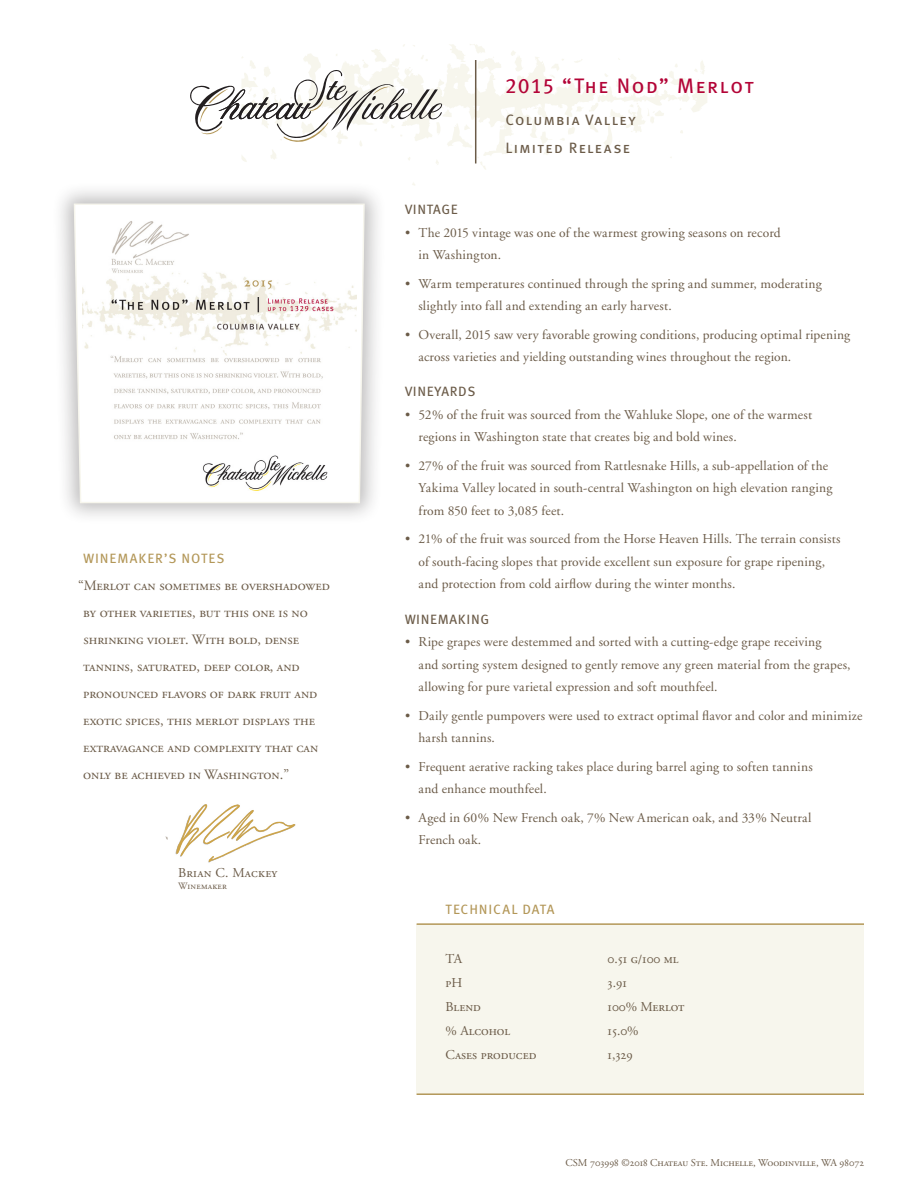
<style>
.page{position:relative;width:918px;height:1188px;background:#fff}
.page>*{position:absolute;margin:0;border:0;box-sizing:border-box;transform-origin:0 0}
.Varietal_-_Red{font:21px "Meta Plus Book Caps";letter-spacing:.07em;color:#b30437}
._02_Origin_limited_r{font:15px "Meta Bank Book Caps";letter-spacing:.09em;color:#6b5b48}
._07_Winemaker_Notes{font:14.25px/27px "Adobe Garamond Regular SC";color:#6b5b48}
.t1{font:13.5px/22.5px "Adobe Garamond";letter-spacing:.01em;color:#6b5b48}
._06_Tech_Data{font:13.5px "Adobe Garamond Regular SC";color:#6b5b48}
._05_Winemaker_Notes{font:13.5px "Meta Bank Book Caps";letter-spacing:.065em;color:#b39758}
._03_Subhead{font:13.5px "Meta Bank Book Caps";letter-spacing:.05em;color:#6b5b48}
._08_Winemaker_Name{font:13.5px "Adobe Garamond Regular SC";letter-spacing:.02em;color:#6b5b48}
._10_Legal{font:10.5px "Adobe Garamond Regular SC";color:#6b5b48}
._09_winemaker_title{font:9.75px "Adobe Garamond Regular SC";letter-spacing:.02em;color:#6b5b48}
</style>
<div class="page">
<div style="left:417px;top:925px;width:447px;height:170px;background:#f7f6ed"></div>
<hr style="left:417px;top:923px;width:447px;height:2px;background:#b39758">
<hr style="left:417px;top:1093px;width:447px;height:2px;background:#b39758">
<svg style="left:176px;top:804px;width:120px;height:59px"></svg>
<svg style="left:190px;top:44px;width:517px;height:126px"></svg>
<div style="left:52px;top:181px;width:334px;height:344px;background:#231f20;opacity:.3"></div>
<svg style="left:73px;top:203px;width:292px;height:301px"></svg>
<p class="_05_Winemaker_Notes" style="left:83px;top:550px;width:143px">WINEMAKER’S NOTES</p>
<p class="_07_Winemaker_Notes" style="left:83px;top:572px;width:248px;text-indent:-5px">“Merlot can sometimes be overshadowed by other varieties, but this one is no shrinking violet. With bold, dense tannins, saturated, deep color, and pronounced flavors of dark fruit and exotic spices, this merlot displays the extravagance and complexity that can only be achieved in Washington.”</p>
<p class="_08_Winemaker_Name" style="left:178px;top:865px;width:101px">Brian C. Mackey</p>
<p class="_09_winemaker_title" style="left:178px;top:880px;width:50px">Winemaker</p>
<p class="Varietal_-_Red" style="left:506px;top:74px;width:250px">2015 “The Nod” Merlot</p>
<p class="_02_Origin_limited_r" style="left:506px;top:111px;width:132px">Columbia Valley</p>
<p class="_02_Origin_limited_r" style="left:506px;top:139px;width:126px">Limited Release</p>
<p class="_03_Subhead" style="left:405px;top:202px;width:54px">VINTAGE</p>
<p class="t1" style="left:418px;top:222px;width:364px;text-indent:-14px">• The 2015 vintage was one of the warmest growing seasons on record in Washington.</p>
<p class="t1" style="left:418px;top:273px;width:405px;text-indent:-14px">• Warm temperatures continued through the spring and summer, moderating slightly into fall and extending an early harvest.</p>
<p class="t1" style="left:418px;top:324px;width:433px;text-indent:-14px">• Overall, 2015 saw very favorable growing conditions, producing optimal ripening across varieties and yielding outstanding wines throughout the region.</p>
<p class="_03_Subhead" style="left:405px;top:384px;width:72px">VINEYARDS</p>
<p class="t1" style="left:418px;top:404px;width:395px;text-indent:-14px">• 52% of the fruit was sourced from the Wahluke Slope, one of the warmest regions in Washington state that creates big and bold wines.</p>
<p class="t1" style="left:418px;top:455px;width:415px;text-indent:-14px">• 27% of the fruit was sourced from Rattlesnake Hills, a sub-appellation of the<br>Yakima Valley located in south-central Washington on high elevation ranging from 850 feet to 3,085 feet.</p>
<p class="t1" style="left:418px;top:528px;width:424px;text-indent:-14px">• 21% of the fruit was sourced from the Horse Heaven Hills. The terrain consists of south-facing slopes that provide excellent sun exposure for grape ripening, and protection from cold airflow during the winter months.</p>
<p class="_03_Subhead" style="left:405px;top:611px;width:86px">WINEMAKING</p>
<p class="t1" style="left:418px;top:631px;width:434px;text-indent:-14px">• Ripe grapes were destemmed and sorted with a cutting-edge grape receiving<br>and sorting system designed to gently remove any green material from the grapes, allowing for pure varietal expression and soft mouthfeel.</p>
<p class="t1" style="left:418px;top:705px;width:446px;text-indent:-14px">• Daily gentle pumpovers were used to extract optimal flavor and color and minimize harsh tannins.</p>
<p class="t1" style="left:418px;top:756px;width:396px;text-indent:-14px">• Frequent aerative racking takes place during barrel aging to soften tannins and enhance mouthfeel.</p>
<p class="t1" style="left:418px;top:807px;width:395px;text-indent:-14px">• Aged in 60% New French oak, 7% New American oak, and 33% Neutral<br>French oak.</p>
<p class="_05_Winemaker_Notes" style="left:446px;top:901px;width:110px">TECHNICAL DATA</p>
<p class="_06_Tech_Data" style="left:446px;top:951px;width:18px">TA</p>
<p class="_06_Tech_Data" style="left:608px;top:951px;width:73px">0.51 g/100 ml</p>
<p class="_06_Tech_Data" style="left:446px;top:975px;width:18px">pH</p>
<p class="_06_Tech_Data" style="left:608px;top:975px;width:21px">3.91</p>
<p class="_06_Tech_Data" style="left:446px;top:999px;width:37px">Blend</p>
<p class="_06_Tech_Data" style="left:608px;top:999px;width:78px">100% Merlot</p>
<p class="_06_Tech_Data" style="left:446px;top:1023px;width:66px">% Alcohol</p>
<p class="_06_Tech_Data" style="left:608px;top:1023px;width:33px">15.0%</p>
<p class="_06_Tech_Data" style="left:446px;top:1047px;width:92px">Cases produced</p>
<p class="_06_Tech_Data" style="left:608px;top:1047px;width:27px">1,329</p>
<p class="_10_Legal" style="left:565px;top:1157px;width:300px">CSM 703998 ©2018 Chateau Ste. Michelle, Woodinville, WA 98072</p>
</div>
